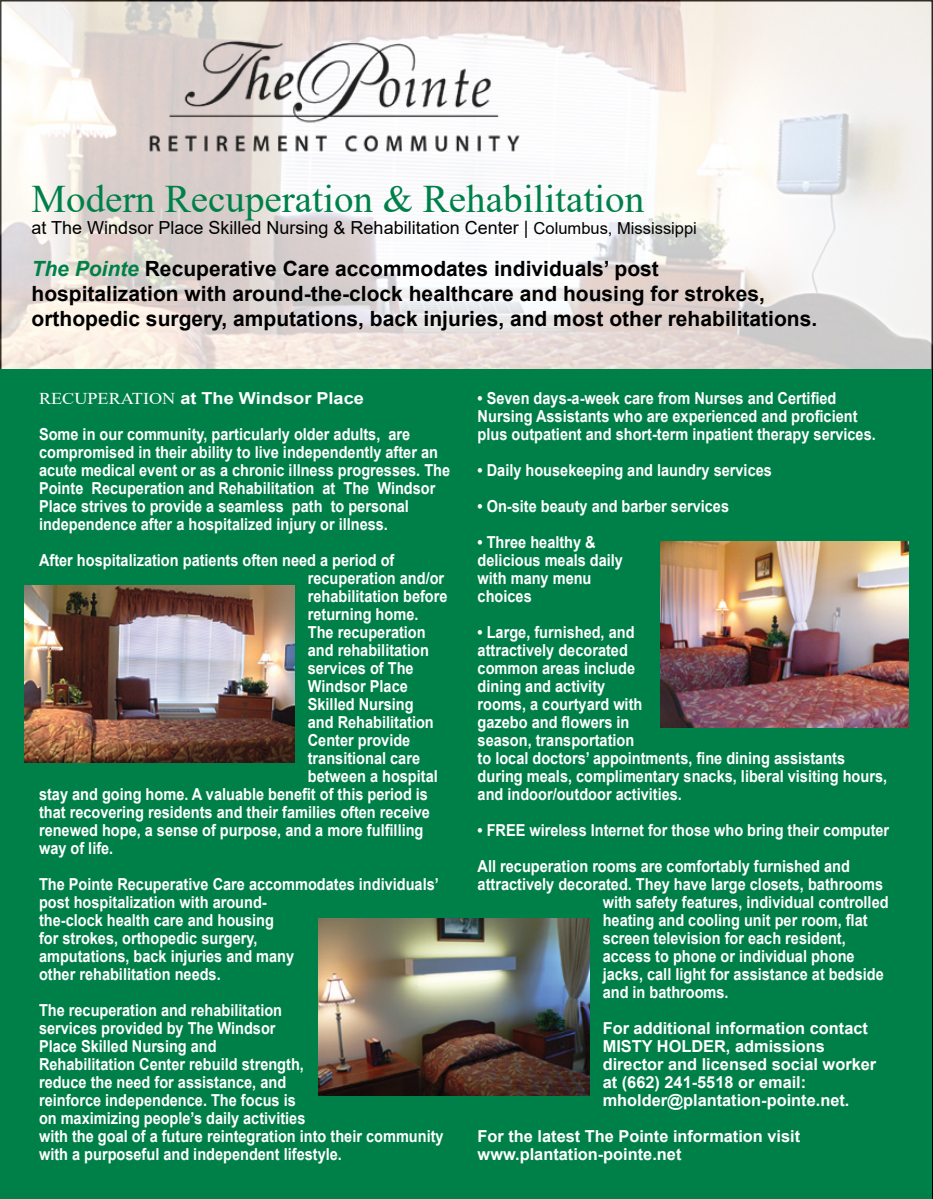
<style>
.page{position:relative;width:933px;height:1199px;background:#fff}
.page>*{position:absolute;margin:0;border:0;box-sizing:border-box;transform-origin:0 0}
.t1{font:39px "Times New Roman";color:#008049}
.t2{font:700 21px/25.2px "Arial";color:#000}
.t3{font:18px "Arial";color:#000}
.t4{font:700 16.5px/18px "Arial";color:#fff;scale:.88 1}
.t5{font:700 16.5px/18px "Arial";color:#fff}
.t6{font:700 16.5px/36px "Arial";color:#fff;scale:1.1 1}
.s1{font-size:16.5px}
.s2{font-style:italic;color:#008049}
.s3{font-family:"Times New Roman";font-weight:400}
</style>
<div class="page">
<img style="left:0;top:0;width:932px;height:368px">
<div style="left:1px;top:369px;width:930px;height:829px;background:#008049"></div>
<img style="left:24px;top:585px;width:270px;height:178px">
<img style="left:319px;top:918px;width:270px;height:178px">
<img style="left:660px;top:541px;width:247px;height:187px">
<img style="left:135px;top:30px;width:399px;height:135px">
<h1 class="t1" style="left:32px;top:171px;width:614px">Modern Recuperation &amp; Rehabilitation</h1>
<p class="t3" style="left:32px;top:215px;width:666px">at The Windsor Place Skilled Nursing &amp; Rehabilitation Center | <span class="s1">Columbus, Mississippi</span></p>
<p class="t2" style="left:32px;top:256px;width:786px"><span class="s2">The Pointe</span> Recuperative Care accommodates individuals’ post<br>hospitalization with around-the-clock healthcare and housing for strokes, orthopedic surgery, amputations, back injuries, and most other rehabilitations.</p>
<p class="t6" style="left:39px;top:380px;width:339px"><span class="s3">RECUPERATION</span> at The Windsor Place<br>Some in our community, particularly older adults, are</p>
<p class="t4" style="left:39px;top:443px;width:468px">compromised in their ability to live independently after an acute medical event or as a chronic illness progresses. The Pointe Recuperation and Rehabilitation at The Windsor Place strives to provide a seamless path to personal independence after a hospitalized injury or illness.</p>
<p class="t4" style="left:39px;top:551px;width:405px">After hospitalization patients often need a period of</p>
<p class="t4" style="left:308px;top:569px;width:156px">recuperation and/or</p>
<p class="t4" style="left:308px;top:587px;width:160px">rehabilitation before</p>
<p class="t4" style="left:308px;top:605px;width:127px">returning home.</p>
<p class="t4" style="left:308px;top:623px;width:135px">The recuperation</p>
<p class="t4" style="left:308px;top:641px;width:139px">and rehabilitation</p>
<p class="t4" style="left:308px;top:659px;width:122px">services of The</p>
<p class="t4" style="left:308px;top:677px;width:115px">Windsor Place</p>
<p class="t4" style="left:308px;top:695px;width:122px">Skilled Nursing</p>
<p class="t4" style="left:308px;top:713px;width:145px">and Rehabilitation</p>
<p class="t4" style="left:308px;top:731px;width:118px">Center provide</p>
<p class="t4" style="left:308px;top:749px;width:129px">transitional care</p>
<p class="t4" style="left:308px;top:767px;width:149px">between a hospital</p>
<p class="t4" style="left:39px;top:785px;width:443px">stay and going home. A valuable benefit of this period is</p>
<p class="t4" style="left:39px;top:803px;width:445px">that recovering residents and their families often receive</p>
<p class="t4" style="left:39px;top:821px;width:438px">renewed hope, a sense of purpose, and a more fulfilling</p>
<p class="t4" style="left:39px;top:839px;width:86px">way of life.</p>
<p class="t4" style="left:39px;top:875px;width:455px">The Pointe Recuperative Care accommodates individuals’ post hospitalization with around-<br>the-clock health care and housing<br>for strokes, orthopedic surgery,<br>amputations, back injuries and many<br>other rehabilitation needs.</p>
<p class="t4" style="left:39px;top:1001px;width:461px">The recuperation and rehabilitation<br>services provided by The Windsor<br>Place Skilled Nursing and<br>Rehabilitation Center rebuild strength,<br>reduce the need for assistance, and<br>reinforce independence. The focus is<br>on maximizing people’s daily activities<br>with the goal of a future reintegration into their community with a purposeful and independent lifestyle.</p>
<p class="t4" style="left:477px;top:389px;width:454px">• Seven days-a-week care from Nurses and Certified<br>Nursing Assistants who are experienced and proficient plus outpatient and short-term inpatient therapy services.</p>
<p class="t4" style="left:477px;top:461px;width:336px">• Daily housekeeping and laundry services</p>
<p class="t4" style="left:477px;top:497px;width:287px">• On-site beauty and barber services</p>
<p class="t4" style="left:477px;top:533px;width:167px">• Three healthy &amp; delicious meals daily with many menu choices</p>
<p class="t4" style="left:477px;top:623px;width:466px">• Large, furnished, and<br>attractively decorated<br>common areas include<br>dining and activity<br>rooms, a courtyard with<br>gazebo and flowers in<br>season, transportation<br>to local doctors’ appointments, fine dining assistants during meals, complimentary snacks, liberal visiting hours, and indoor/outdoor activities.</p>
<p class="t4" style="left:477px;top:812px;width:469px;line-height:36px">• FREE wireless Internet for those who bring their computer<br>All recuperation rooms are comfortably furnished and</p>
<p class="t4" style="left:602px;top:875px;width:326px;text-indent:-125px">attractively decorated. They have large closets, bathrooms with safety features, individual controlled heating and cooling unit per room, flat screen television for each resident, access to phone or individual phone jacks, call light for assistance at bedside and in bathrooms.</p>
<p class="t5" style="left:602px;top:1019px;width:275px">For additional information contact<br>MISTY HOLDER, admissions director and licensed social worker at (662) 241-5518 or email: mholder@plantation-pointe.net.</p>
<p class="t5" style="left:477px;top:1127px;width:324px">For the latest The Pointe information visit www.plantation-pointe.net</p>
</div>
